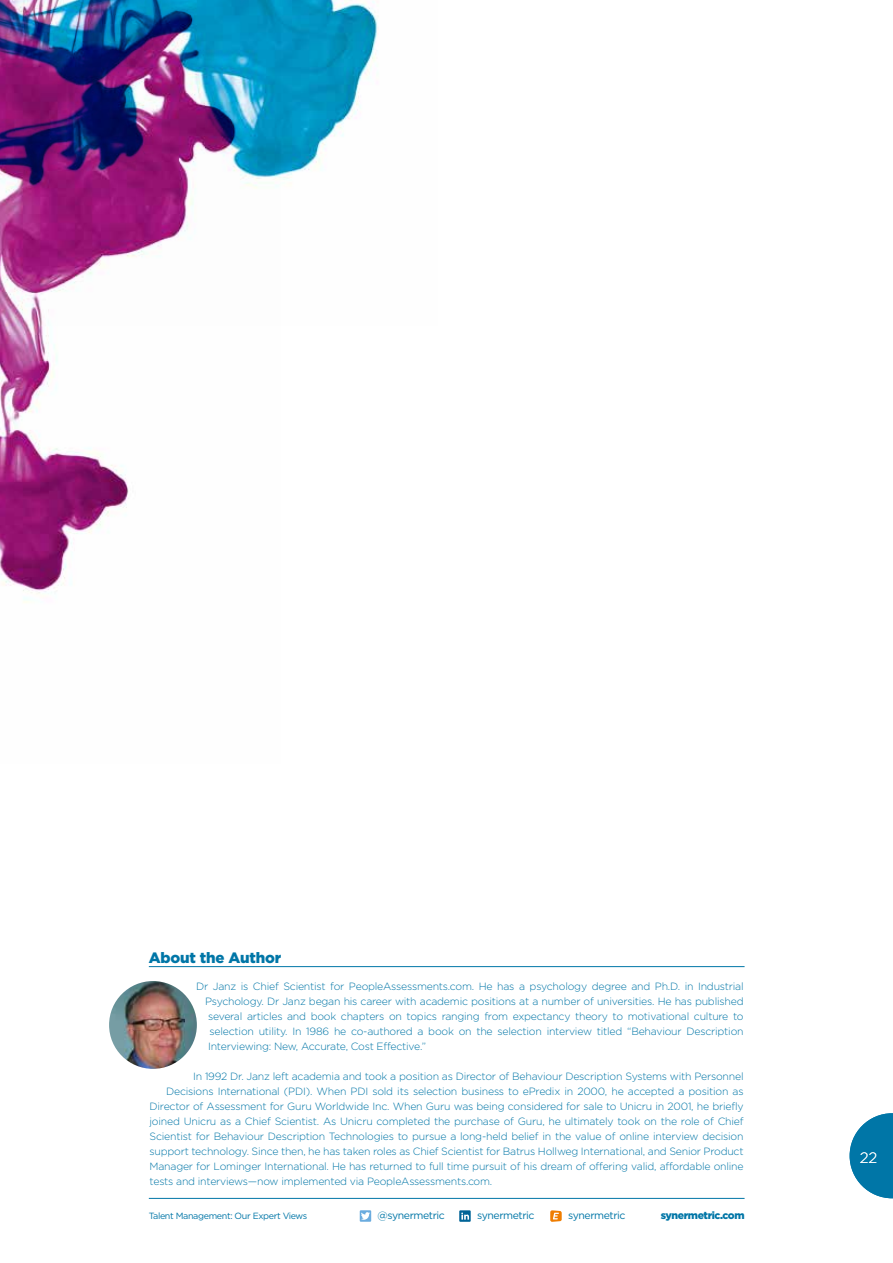
<style>
.page{position:relative;width:893px;height:1263px;background:#fff}
.page>*{position:absolute;margin:0;border:0;box-sizing:border-box;transform-origin:0 0}
.t1{font:900 15px "Gotham HTF";letter-spacing:-.01em;color:#0076a7}
.t2{font:300 15px "Gotham HTF";color:#fff}
.t3{font:300 10.5px "Gotham HTF";letter-spacing:-.02em;color:#0076a7}
.t4{font:10.5px "Gotham";letter-spacing:-.04em;color:#0076a7}
.t5{font:900 10.5px "Gotham HTF";letter-spacing:-.04em;color:#0076a7}
.t6{font:9px "Gotham";letter-spacing:-.04em;color:#0076a7}
</style>
<div class="page">
<svg style="left:850px;top:1113px;width:43px;height:85px"></svg>
<img style="left:109px;top:981px;width:88px;height:88px;border-radius:44px">
<hr style="left:149px;top:966px;width:596px;height:1px;background:#0076a7">
<hr style="left:149px;top:1198px;width:596px;height:1px;background:#0076a7">
<svg style="left:360px;top:1210px;width:11px;height:12px"></svg>
<svg style="left:459px;top:1210px;width:12px;height:12px"></svg>
<svg style="left:550px;top:1210px;width:12px;height:12px"></svg>
<img style="left:0;top:326px;width:129px;height:277px">
<img style="left:0;top:0;width:378px;height:326px">
<h1 class="t1" style="left:149px;top:949px;width:134px">About the Author</h1>
<p class="t3" style="left:196px;top:980px;width:549px">Dr Janz is Chief Scientist for PeopleAssessments.com. He has a psychology degree and Ph.D. in Industrial</p>
<p class="t3" style="left:205px;top:995px;width:540px">Psychology. Dr Janz began his career with academic positions at a number of universities. He has published</p>
<p class="t3" style="left:208px;top:1010px;width:537px">several articles and book chapters on topics ranging from expectancy theory to motivational culture to</p>
<p class="t3" style="left:210px;top:1025px;width:536px">selection utility. In 1986 he co-authored a book on the selection interview titled “Behaviour Description</p>
<p class="t3" style="left:208px;top:1040px;width:220px">Interviewing: New, Accurate, Cost Effective.”</p>
<p class="t3" style="left:193px;top:1070px;width:552px">In 1992 Dr. Janz left academia and took a position as Director of Behaviour Description Systems with Personnel</p>
<p class="t3" style="left:166px;top:1085px;width:579px">Decisions International (PDI). When PDI sold its selection business to ePredix in 2000, he accepted a position as</p>
<p class="t3" style="left:150px;top:1100px;width:596px">Director of Assessment for Guru Worldwide Inc. When Guru was being considered for sale to Unicru in 2001, he briefly</p>
<p class="t3" style="left:150px;top:1115px;width:595px">joined Unicru as a Chief Scientist. As Unicru completed the purchase of Guru, he ultimately took on the role of Chief</p>
<p class="t3" style="left:150px;top:1130px;width:595px">Scientist for Behaviour Description Technologies to pursue a long-held belief in the value of online interview decision</p>
<p class="t3" style="left:150px;top:1145px;width:595px">support technology. Since then, he has taken roles as Chief Scientist for Batrus Hollweg International, and Senior Product</p>
<p class="t3" style="left:150px;top:1160px;width:596px">Manager for Lominger International. He has returned to full time pursuit of his dream of offering valid, affordable online</p>
<p class="t3" style="left:150px;top:1175px;width:344px">tests and interviews—now implemented via PeopleAssessments.com.</p>
<p class="t6" style="left:149px;top:1211px;width:160px">Talent Management: Our Expert Views</p>
<p class="t4" style="left:378px;top:1210px;width:69px">@synermetric</p>
<p class="t4" style="left:477px;top:1209px;width:59px">synermetric</p>
<p class="t4" style="left:568px;top:1209px;width:59px">synermetric</p>
<p class="t5" style="left:661px;top:1209px;width:85px">synermetric.com</p>
<h1 class="t2" style="left:860px;top:1149px;width:19px">22</h1>
</div>
